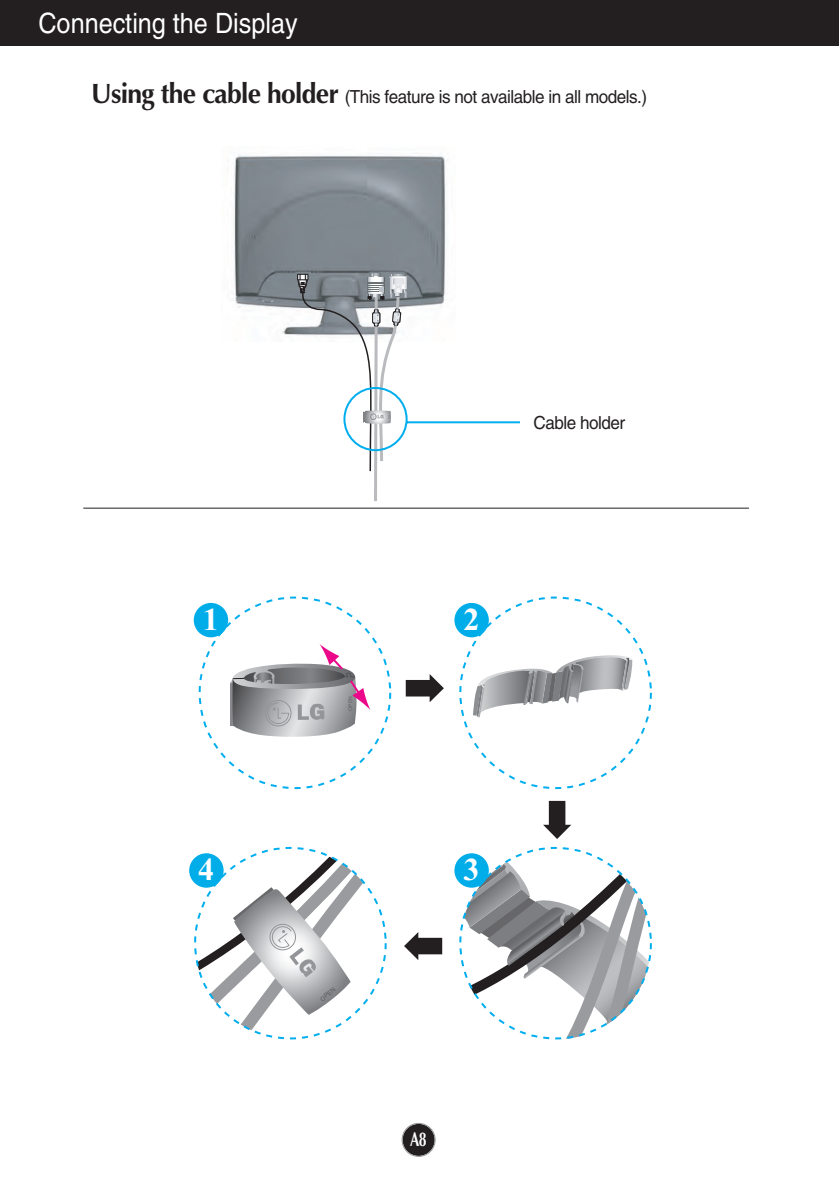
<style>
.page{position:relative;width:839px;height:1189px;background:#fff}
.page>*{position:absolute;margin:0;border:0;box-sizing:border-box;transform-origin:0 0}
.t1{font:700 32px "Times New Roman";color:#fff}
.t2{font:28px "Helvetica";color:#fff;scale:.9 1}
.t3{font:700 20px "Optima";color:#fff;scale:.7 1}
.t4{font:18px "Helvetica";letter-spacing:-.03em;color:#231f20;scale:.95 1}
.t5{font:6.2px "Arial";color:#5a5a5d}
.t6{font:5px "Arial";color:#616164}
.s1{font-family:"Optima";font-weight:700;font-size:28px}
</style>
<div class="page">
<div style="left:402px;top:1124px;width:32px;height:32px;background:#231f20;border-radius:50%"></div>
<div style="left:401px;top:1123px;width:34px;height:34px;border:1px solid #939598;border-radius:50%"></div>
<div style="left:0;top:0;width:839px;height:45px;background:#231f20"></div>
<img style="left:232px;top:153px;width:216px;height:182px">
<hr style="left:83px;top:507px;width:666px;height:1px;background:#231f20">
<svg style="left:297px;top:273px;width:223px;height:228px"></svg>
<svg style="left:460px;top:849px;width:190px;height:190px"></svg>
<img style="left:505px;top:913px;width:58px;height:53px">
<img style="left:558px;top:910px;width:8px;height:17px">
<div style="left:194px;top:603px;width:34px;height:34px;background:#00ade9;border-radius:50%"></div>
<hr style="left:230px;top:683px;width:4px;height:42px;background:#86888b">
<img style="left:232px;top:689px;width:115px;height:48px">
<img style="left:232px;top:666px;width:31px;height:23px">
<svg style="left:230px;top:678px;width:14px;height:5px"></svg>
<img style="left:563px;top:672px;width:13px;height:26px">
<img style="left:484px;top:687px;width:39px;height:24px">
<img style="left:523px;top:687px;width:3px;height:18px">
<img style="left:583px;top:672px;width:40px;height:20px">
<svg style="left:473px;top:687px;width:11px;height:30px"></svg>
<svg style="left:526px;top:672px;width:37px;height:32px"></svg>
<img style="left:564px;top:672px;width:9px;height:31px">
<img style="left:576px;top:672px;width:7px;height:31px">
<svg style="left:621px;top:672px;width:11px;height:18px"></svg>
<img style="left:556px;top:655px;width:76px;height:17px">
<img style="left:477px;top:668px;width:75px;height:19px">
<svg style="left:263px;top:644px;width:107px;height:84px"></svg>
<div style="left:454px;top:603px;width:35px;height:34px;background:#00ade9;border-radius:50%"></div>
<div style="left:454px;top:853px;width:35px;height:34px;background:#00ade9;border-radius:50%"></div>
<svg style="left:195px;top:849px;width:190px;height:189px"></svg>
<div style="left:189px;top:853px;width:35px;height:34px;background:#00ade9;border-radius:50%"></div>
<svg style="left:406px;top:674px;width:38px;height:28px"></svg>
<svg style="left:404px;top:932px;width:38px;height:28px"></svg>
<svg style="left:543px;top:801px;width:28px;height:38px"></svg>
<h2 class="t2" style="left:38px;top:13px;width:289px">Connecting the Display</h2>
<p class="t4" style="left:91px;top:90px;width:587px"><span class="s1">Using the cable holder</span> (This feature is not available in all models.)</p>
<p class="t4" style="left:533px;top:416px;width:98px">Cable holder</p>
<h1 class="t1" style="left:203px;top:608px;width:18px">1</h1>
<h1 class="t1" style="left:463px;top:608px;width:18px">2</h1>
<h1 class="t1" style="left:198px;top:859px;width:18px">4</h1>
<p class="t6" style="left:348px;top:711px;width:16px;rotate:-90deg">OPEN</p>
<p class="t5" style="left:319px;top:998px;width:19px;rotate:-39deg">OPEN</p>
<h1 class="t1" style="left:463px;top:859px;width:18px">3</h1>
<p class="t3" style="left:410px;top:1131px;width:25px">A8</p>
</div>
